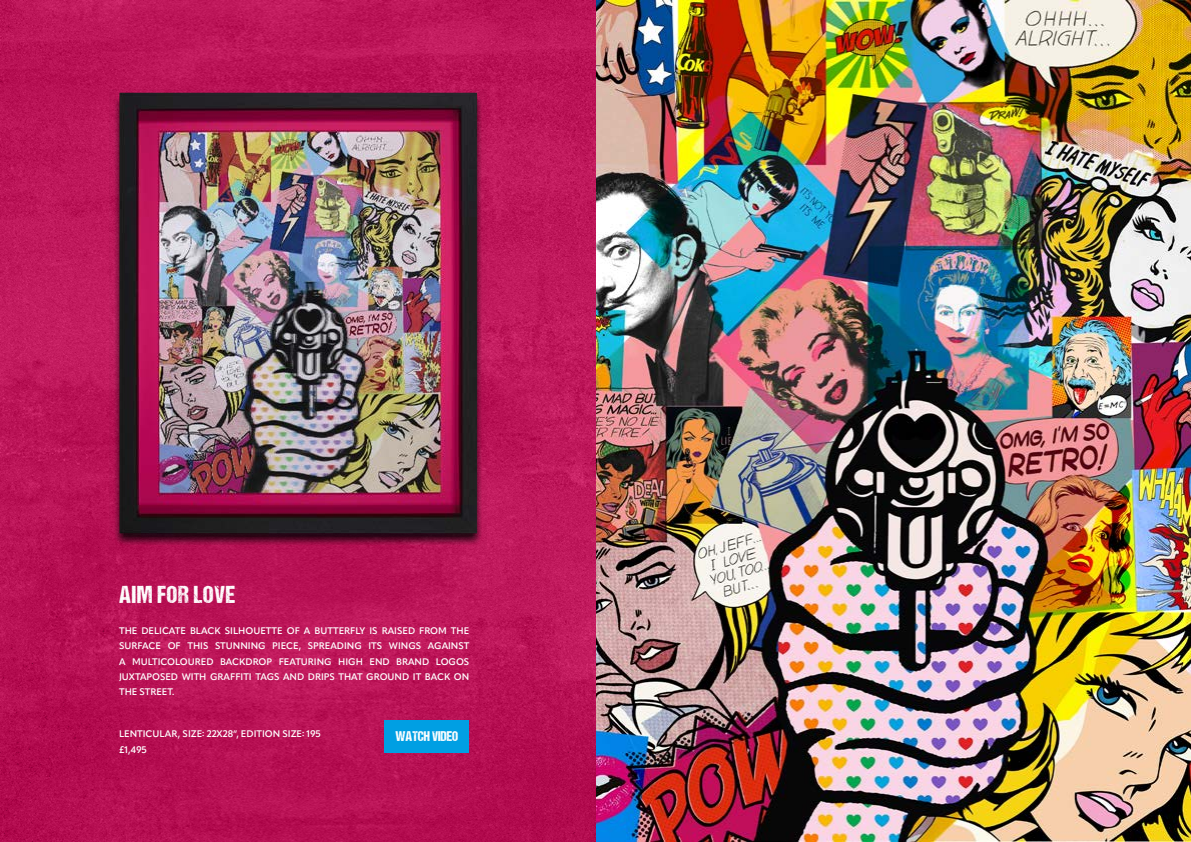
<style>
.page{position:relative;width:1191px;height:842px;background:#fff}
.page>*{position:absolute;margin:0;border:0;box-sizing:border-box;transform-origin:0 0}
.t1{font:24.6px "DCC Ash";letter-spacing:.03em;color:#fff}
.t2{font:14.1px "DCC Ash";color:#fff}
.t3{font:600 9.4px/15.3px "Apparat";color:#fff;text-align:justify}
</style>
<div class="page">
<img style="left:595px;top:0;width:596px;height:842px">
<div style="left:0;top:0;width:595px;height:842px;background:#bc1558"></div>
<img style="left:109px;top:89px;width:377px;height:461px">
<div style="left:384px;top:720px;width:85px;height:32px;background:#009fe3"></div>
<h1 class="t1" style="left:119px;top:581px;width:118px">AIM FOR LOVE</h1>
<p class="t3" style="left:119px;top:623px;width:352px">THE DELICATE BLACK SILHOUETTE OF A BUTTERFLY IS RAISED FROM THE SURFACE OF THIS STUNNING PIECE, SPREADING ITS WINGS AGAINST A MULTICOLOURED BACKDROP FEATURING HIGH END BRAND LOGOS JUXTAPOSED WITH GRAFFITI TAGS AND DRIPS THAT GROUND IT BACK ON THE STREET.</p>
<p class="t3" style="left:119px;top:726px;width:203px">LENTICULAR, SIZE: 22X28”, EDITION SIZE: 195 £1,495</p>
<h2 class="t2" style="left:395px;top:728px;width:64px">WATCH VIDEO</h2>
</div>
